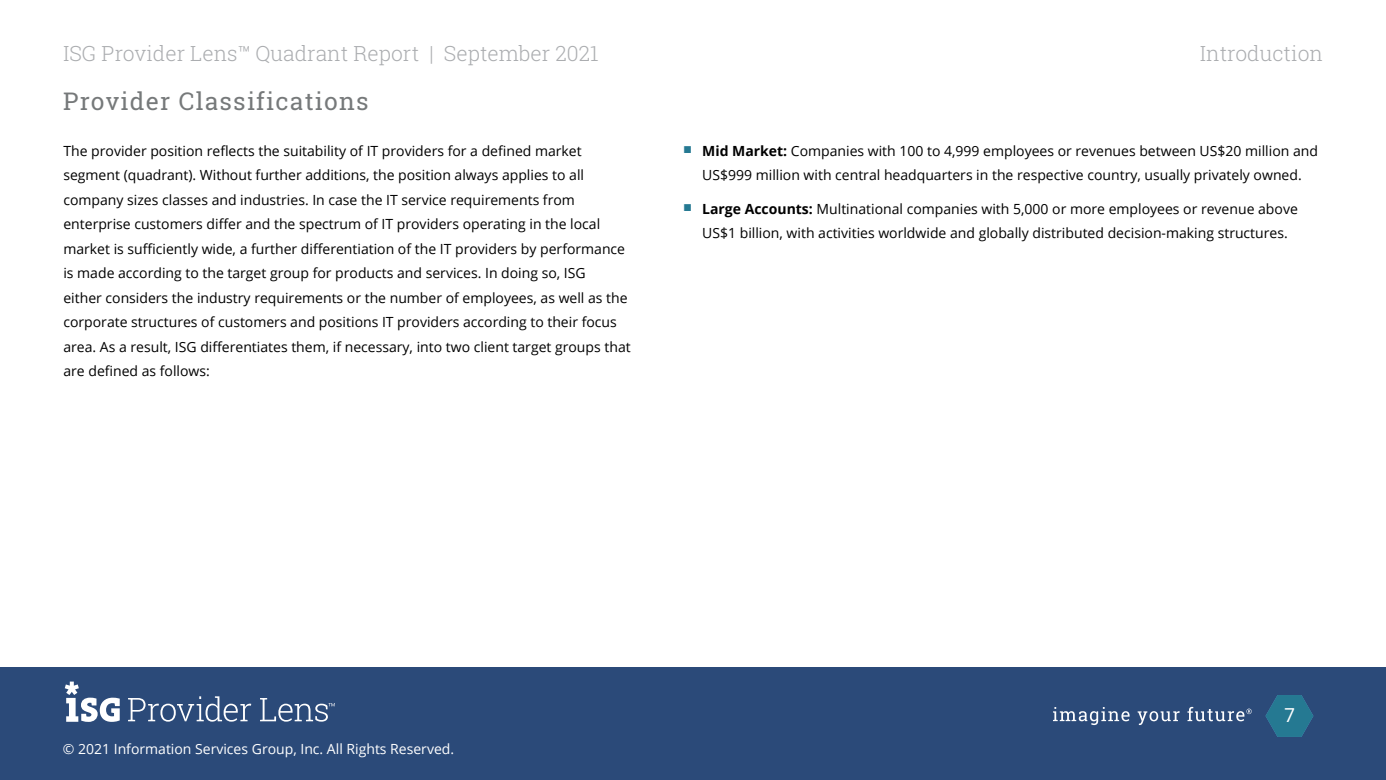
<style>
.page{position:relative;width:1386px;height:780px;background:#fff}
.page>*{position:absolute;margin:0;border:0;box-sizing:border-box;transform-origin:0 0}
.Body_Copy{font:24.5px "Roboto Slab";letter-spacing:.05em;color:#76797a}
.t1{font:300 21px "Roboto Slab";color:#abadb0}
.t2{font:19.25px "Open Sans";color:#fff}
.Body_Copy-2{font:14px/24.5px "Open Sans";color:#000}
.Report_Cover_Title{font:14px "Open Sans";color:#fff}
.s1{font-weight:700}
</style>
<div class="page">
<div style="left:0;top:667px;width:1386px;height:113px;background:#2b4a79"></div>
<svg style="left:128px;top:696px;width:123px;height:25px"></svg>
<svg style="left:260px;top:698px;width:75px;height:23px"></svg>
<svg style="left:65px;top:681px;width:55px;height:41px"></svg>
<svg style="left:1053px;top:707px;width:77px;height:18px"></svg>
<svg style="left:1138px;top:711px;width:42px;height:14px"></svg>
<svg style="left:1187px;top:707px;width:65px;height:14px"></svg>
<svg style="left:1266px;top:695px;width:47px;height:42px"></svg>
<p class="t1" style="left:63px;top:39px;width:537px">ISG Provider Lens™ Quadrant Report | September 2021</p>
<p class="t1" style="left:1200px;top:39px;width:125px">Introduction</p>
<p class="Body_Copy" style="left:63px;top:84px;width:307px">Provider Classifications</p>
<p class="Body_Copy-2" style="left:63px;top:138px;width:569px">The provider position reflects the suitability of IT providers for a defined market segment (quadrant). Without further additions, the position always applies to all company sizes classes and industries. In case the IT service requirements from enterprise customers differ and the spectrum of IT providers operating in the local market is sufficiently wide, a further differentiation of the IT providers by performance is made according to the target group for products and services. In doing so, ISG<br>either considers the industry requirements or the number of employees, as well as the corporate structures of customers and positions IT providers according to their focus area. As a result, ISG differentiates them, if necessary, into two client target groups that are defined as follows:</p>
<p class="Body_Copy-2" style="left:702px;top:138px;width:617px"><span class="s1">Mid Market:</span> Companies with 100 to 4,999 employees or revenues between US$20 million and<br>US$999 million with central headquarters in the respective country, usually privately owned.</p>
<p class="Body_Copy-2" style="left:702px;top:196px;width:597px"><span class="s1">Large Accounts:</span> Multinational companies with 5,000 or more employees or revenue above<br>US$1 billion, with activities worldwide and globally distributed decision-making structures.</p>
<p class="Report_Cover_Title" style="left:63px;top:739px;width:393px">© 2021 Information Services Group, Inc. All Rights Reserved.</p>
<p class="t2" style="left:1284px;top:701px;width:13px">7</p>
</div>
